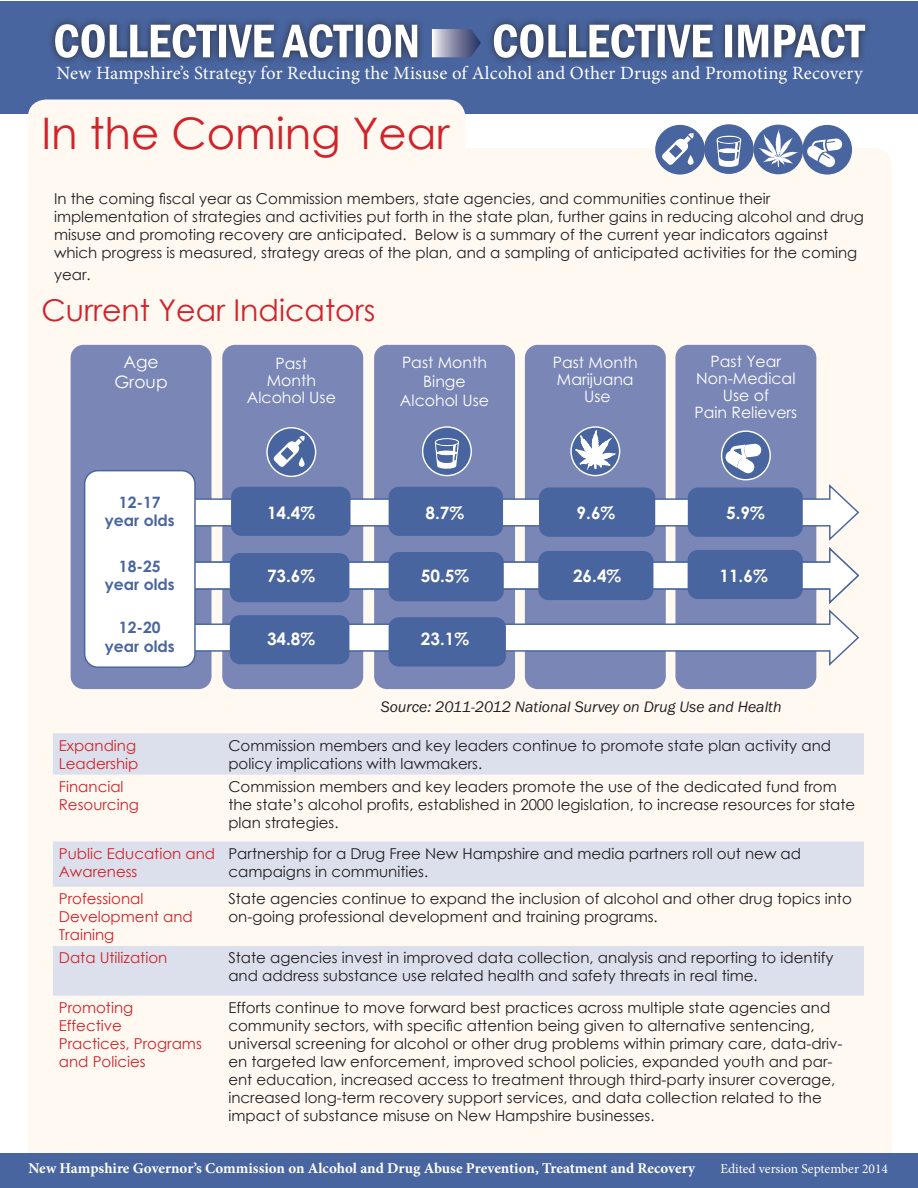
<style>
.page{position:relative;width:918px;height:1188px;background:#fff}
.page>*{position:absolute;margin:0;border:0;box-sizing:border-box;transform-origin:0 0}
.t1{font:43.5px "Century Gothic";color:#d1232a}
.t2{font:30px "Century Gothic";color:#d1232a}
.t3{font:18.75px "Minion Pro";letter-spacing:.005em;color:#fff}
.t4{font:700 17.1px "Century Gothic";color:#fff}
.t5{font:17.1px/20.5px "Century Gothic";color:#fff;text-align:center}
.t6{font:15.75px/17.1px "Century Gothic";color:#fff;text-align:center}
.t7{font:italic 15.75px "Franklin Gothic";color:#231f20}
.t8{font:700 15.75px/18.9px "Century Gothic";color:#49659f;text-align:center}
.t9{font:15px/18px "Century Gothic";color:#231f20}
.t10{font:15px/18px "Century Gothic";color:#d1232a}
.t11{font:700 15px "Minion Pro";letter-spacing:-.005em;color:#fff}
.t12{font:13.5px "Minion Pro";color:#fff}
</style>
<div class="page">
<div style="left:0;top:1px;width:918px;height:113px;background:#49659f"></div>
<div style="left:28px;top:100px;width:437px;height:108px;background:#fff9f2;border-radius:18px"></div>
<div style="left:28px;top:148px;width:864px;height:1006px;background:#fff9f2"></div>
<div style="left:655px;top:125px;width:50px;height:50px;background:#49659f;border-radius:50%"></div>
<svg style="left:662px;top:133px;width:32px;height:32px"></svg>
<svg style="left:669px;top:145px;width:13px;height:13px"></svg>
<div style="left:754px;top:125px;width:49px;height:49px;background:#49659f;border-radius:50%"></div>
<svg style="left:759px;top:129px;width:39px;height:38px"></svg>
<div style="left:802px;top:125px;width:50px;height:50px;background:#49659f;border-radius:50%"></div>
<svg style="left:806px;top:138px;width:37px;height:30px"></svg>
<div style="left:704px;top:124px;width:50px;height:50px;background:#49659f;border-radius:50%"></div>
<svg style="left:716px;top:136px;width:25px;height:31px"></svg>
<div style="left:222px;top:345px;width:141px;height:344px;background:#7a86b6;border-radius:13px"></div>
<div style="left:71px;top:345px;width:141px;height:344px;background:#7a86b6;border-radius:13px"></div>
<div style="left:374px;top:345px;width:141px;height:344px;background:#7a86b6;border-radius:13px"></div>
<div style="left:525px;top:345px;width:141px;height:344px;background:#7a86b6;border-radius:13px"></div>
<div style="left:675px;top:345px;width:141px;height:344px;background:#7a86b6;border-radius:13px"></div>
<svg style="left:423px;top:427px;width:48px;height:49px"></svg>
<svg style="left:571px;top:427px;width:49px;height:49px"></svg>
<svg style="left:188px;top:431px;width:670px;height:237px"></svg>
<div style="left:85px;top:471px;width:110px;height:196px;background:#fff;border-radius:13px"></div>
<div style="left:84px;top:470px;width:112px;height:198px;border:1px solid #49659f;border-radius:13px"></div>
<div style="left:47px;top:17px;width:826px;height:49px;background:#231f20;opacity:.75"></div>
<svg style="left:55px;top:24px;width:810px;height:34px;background:#97a1ba"></svg>
<div style="left:0;top:1154px;width:918px;height:34px;background:#49659f"></div>
<svg style="left:53px;top:733px;width:811px;height:263px;fill:#dbe0ec"></svg>
<p class="t3" style="left:57px;top:61px;width:808px">New Hampshire’s Strategy for Reducing the Misuse of Alcohol and Other Drugs and Promoting Recovery</p>
<p class="t1" style="left:41px;top:103px;width:410px">In the Coming Year</p>
<p class="t9" style="left:54px;top:190px;width:812px">In the coming fiscal year as Commission members, state agencies, and communities continue their implementation of strategies and activities put forth in the state plan, further gains in reducing alcohol and drug misuse and promoting recovery are anticipated. Below is a summary of the current year indicators against which progress is measured, strategy areas of the plan, and a sampling of anticipated activities for the coming</p>
<p class="t9" style="left:54px;top:265px;width:38px">year.</p>
<p class="t2" style="left:41px;top:289px;width:336px">Current Year Indicators</p>
<p class="t5" style="left:114px;top:351px;width:55px">Age<br>Group</p>
<p class="t6" style="left:400px;top:353px;width:91px;line-height:18.9px">Past Month<br>Binge<br>Alcohol Use</p>
<p class="t6" style="left:553px;top:353px;width:86px">Past Month<br>Marijuana<br>Use</p>
<p class="t6" style="left:694px;top:352px;width:104px">Past Year<br>Non-Medical<br>Use of<br>Pain Relievers</p>
<p class="t6" style="left:247px;top:354px;width:91px">Past<br>Month<br>Alcohol Use</p>
<p class="t8" style="left:105px;top:492px;width:71px">12-17 year olds</p>
<p class="t8" style="left:105px;top:556px;width:71px">18-25 year olds</p>
<p class="t8" style="left:105px;top:617px;width:71px">12-20 year olds</p>
<p class="t4" style="left:267px;top:500px;width:50px">14.4%</p>
<p class="t4" style="left:425px;top:500px;width:40px">8.7%</p>
<p class="t4" style="left:577px;top:500px;width:40px">9.6%</p>
<p class="t4" style="left:726px;top:500px;width:40px">5.9%</p>
<p class="t4" style="left:267px;top:563px;width:50px">73.6%</p>
<p class="t4" style="left:421px;top:563px;width:50px">50.5%</p>
<p class="t4" style="left:573px;top:563px;width:50px">26.4%</p>
<p class="t4" style="left:719px;top:563px;width:50px">11.6%</p>
<p class="t4" style="left:267px;top:626px;width:50px">34.8%</p>
<p class="t4" style="left:421px;top:626px;width:50px">23.1%</p>
<p class="t7" style="left:381px;top:697px;width:402px">Source: 2011-2012 National Survey on Drug Use and Health</p>
<p class="t10" style="left:59px;top:736px;width:81px">Expanding<br>Leadership</p>
<p class="t9" style="left:228px;top:736px;width:604px">Commission members and key leaders continue to promote state plan activity and policy implications with lawmakers.</p>
<p class="t10" style="left:59px;top:777px;width:82px">Financial<br>Resourcing</p>
<p class="t9" style="left:228px;top:777px;width:628px">Commission members and key leaders promote the use of the dedicated fund from the state’s alcohol profits, established in 2000 legislation, to increase resources for state plan strategies.</p>
<p class="t10" style="left:59px;top:844px;width:158px">Public Education and<br>Awareness</p>
<p class="t9" style="left:228px;top:844px;width:574px">Partnership for a Drug Free New Hampshire and media partners roll out new ad campaigns in communities.</p>
<p class="t10" style="left:59px;top:889px;width:135px">Professional<br>Development and<br>Training</p>
<p class="t9" style="left:228px;top:889px;width:625px">State agencies continue to expand the inclusion of alcohol and other drug topics into on-going professional development and training programs.</p>
<p class="t10" style="left:59px;top:949px;width:110px">Data Utilization</p>
<p class="t9" style="left:228px;top:949px;width:607px">State agencies invest in improved data collection, analysis and reporting to identify and address substance use related health and safety threats in real time.</p>
<p class="t10" style="left:59px;top:998px;width:144px">Promoting<br>Effective<br>Practices, Programs and Policies</p>
<p class="t9" style="left:228px;top:998px;width:616px">Efforts continue to move forward best practices across multiple state agencies and community sectors, with specific attention being given to alternative sentencing, universal screening for alcohol or other drug problems within primary care, data-driv&shy;en targeted law enforcement, improved school policies, expanded youth and par&shy;ent education, increased access to treatment through third-party insurer coverage, increased long-term recovery support services, and data collection related to the impact of substance misuse on New Hampshire businesses.</p>
<p class="t11" style="left:28px;top:1158px;width:668px">New Hampshire Governor’s Commission on Alcohol and Drug Abuse Prevention, Treatment and Recovery</p>
<p class="t12" style="left:720px;top:1160px;width:169px">Edited version September 2014</p>
</div>
